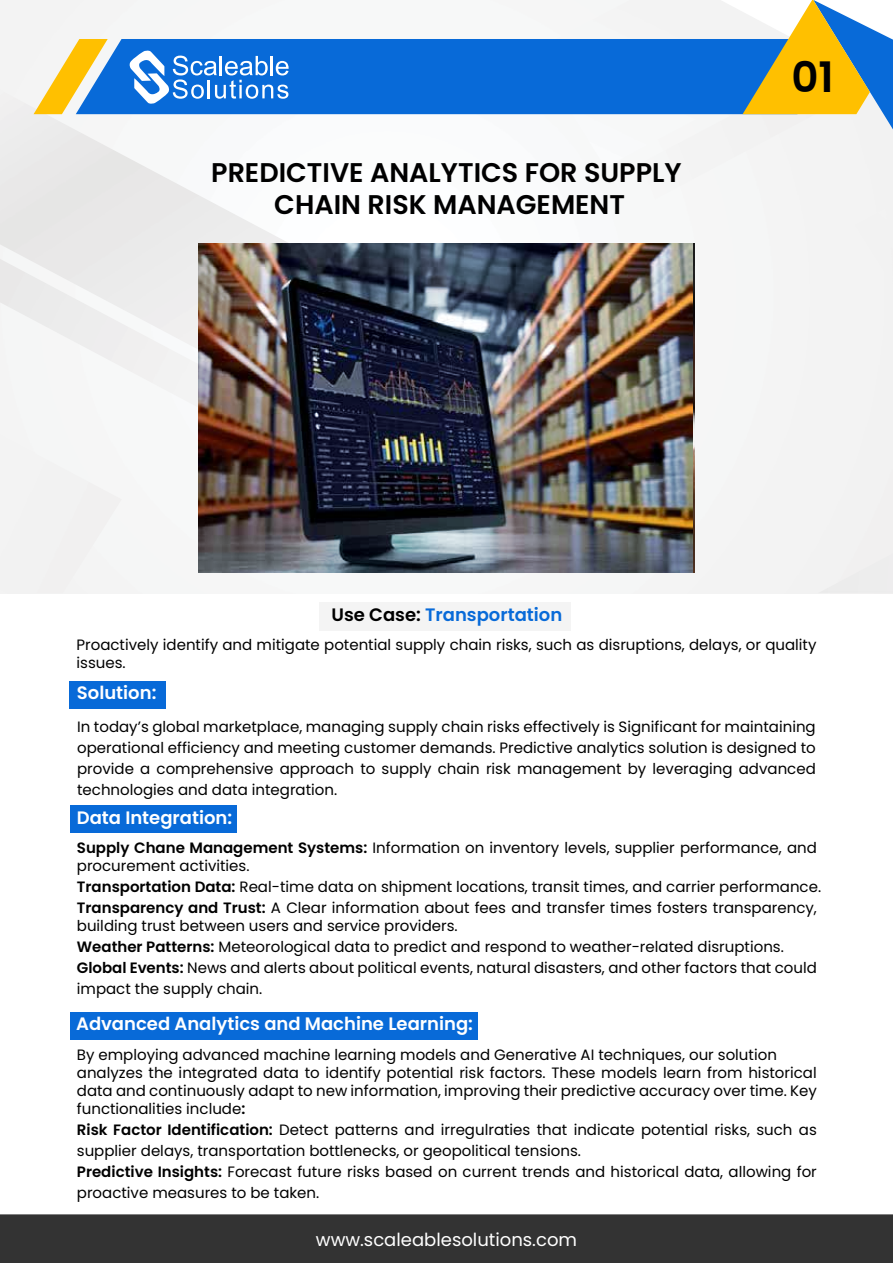
<style>
.page{position:relative;width:893px;height:1263px;background:#fff}
.page>*{position:absolute;margin:0;border:0;box-sizing:border-box;transform-origin:0 0}
.t1{font:600 42px "Poppins";color:#000}
.t2{font:600 27px/32.4px "Poppins";color:#000;text-align:center}
.t3{font:600 18px "Poppins";color:#fff}
.t4{font:18px "Poppins";color:#fff}
.t5{font:600 18px "Poppins";color:#086ad8}
.t6{font:15px/21px "Poppins";color:#000}
.s1{color:#000}
.s2{font-weight:600}
</style>
<div class="page">
<div style="left:0;top:0;width:893px;height:593px;background:#f5f6f6"></div>
<div style="left:532px;top:0;width:188px;height:168px;background:#f6f6f6"></div>
<div style="left:612px;top:30px;width:281px;height:181px;background:#f4f4f4"></div>
<div style="left:818px;top:553px;width:75px;height:40px;background:#f0efef"></div>
<img style="left:720px;top:0;width:23px;height:39px">
<svg style="left:864px;top:239px;width:29px;height:46px"></svg>
<img style="left:856px;top:224px;width:37px;height:15px">
<img style="left:858px;top:223px;width:35px;height:2px">
<img style="left:860px;top:222px;width:33px;height:2px">
<img style="left:862px;top:221px;width:31px;height:2px">
<svg style="left:864px;top:205px;width:29px;height:17px"></svg>
<img style="left:0;top:90px;width:445px;height:169px">
<img style="left:0;top:259px;width:198px;height:226px">
<div style="left:0;top:435px;width:122px;height:158px;background:#f2f2f2"></div>
<svg style="left:34px;top:39px;width:42px;height:75px"></svg>
<div style="left:76px;top:39px;width:667px;height:75px;background:#086ad8"></div>
<svg style="left:743px;top:0;width:150px;height:129px"></svg>
<div style="left:0;top:1214px;width:893px;height:49px;background:#333"></div>
<img style="left:198px;top:243px;width:494px;height:329px">
<div style="left:70px;top:681px;width:96px;height:28px;background:#086ad8"></div>
<div style="left:70px;top:805px;width:166px;height:28px;background:#086ad8"></div>
<div style="left:70px;top:1012px;width:407px;height:28px;background:#086ad8"></div>
<svg style="left:129px;top:50px;width:160px;height:54px"></svg>
<div style="left:319px;top:602px;width:252px;height:28px;background:#f4f4f4"></div>
<h2 class="t2" style="left:211px;top:156px;width:472px">PREDICTIVE ANALYTICS FOR SUPPLY<br>CHAIN RISK MANAGEMENT</h2>
<h1 class="t1" style="left:791px;top:53px;width:44px">01</h1>
<p class="t5" style="left:331px;top:604px;width:232px"><span class="s1">Use Case:</span> Transportation</p>
<p class="t6" style="left:76px;top:636px;width:741px;line-height:18px">Proactively identify and mitigate potential supply chain risks, such as disruptions, delays, or quality issues.</p>
<p class="t3" style="left:77px;top:682px;width:81px">Solution:</p>
<p class="t6" style="left:77px;top:717px;width:740px;text-align:justify">In today’s global marketplace, managing supply chain risks effectively is Significant for maintaining operational efficiency and meeting customer demands. Predictive analytics solution is designed to provide a comprehensive approach to supply chain risk management by leveraging advanced technologies and data integration.</p>
<p class="t3" style="left:77px;top:807px;width:157px">Data Integration:</p>
<p class="t6" style="left:77px;top:839px;width:741px;line-height:18px"><span class="s2">Supply Chane Management Systems:</span> Information on inventory levels, supplier performance, and procurement activities.</p>
<p class="t6" style="left:77px;top:876px;width:746px"><span class="s2">Transportation Data:</span> Real-time data on shipment locations, transit times, and carrier performance.<br><span class="s2">Transparency and Trust:</span> A Clear information about fees and transfer times fosters transparency,</p>
<p class="t6" style="left:77px;top:915px;width:741px">building trust between users and service providers.<br><span class="s2">Weather Patterns:</span> Meteorological data to predict and respond to weather-related disruptions.<br><span class="s2">Global Events:</span> News and alerts about political events, natural disasters, and other factors that could impact the supply chain.</p>
<p class="t3" style="left:76px;top:1013px;width:398px">Advanced Analytics and Machine Learning:</p>
<p class="t6" style="left:77px;top:1045px;width:741px;line-height:18px">By employing advanced machine learning models and Generative AI techniques, our solution analyzes the integrated data to identify potential risk factors. These models learn from historical data and continuously adapt to new information, improving their predictive accuracy over time. Key functionalities include<span class="s2">:</span></p>
<p class="t6" style="left:77px;top:1119px;width:741px"><span class="s2">Risk Factor Identification:</span> Detect patterns and irregulraties that indicate potential risks, such as supplier delays, transportation bottlenecks, or geopolitical tensions.<br><span class="s2">Predictive Insights:</span> Forecast future risks based on current trends and historical data, allowing for proactive measures to be taken.</p>
<p class="t4" style="left:316px;top:1229px;width:263px">www.scaleablesolutions.com</p>
</div>
